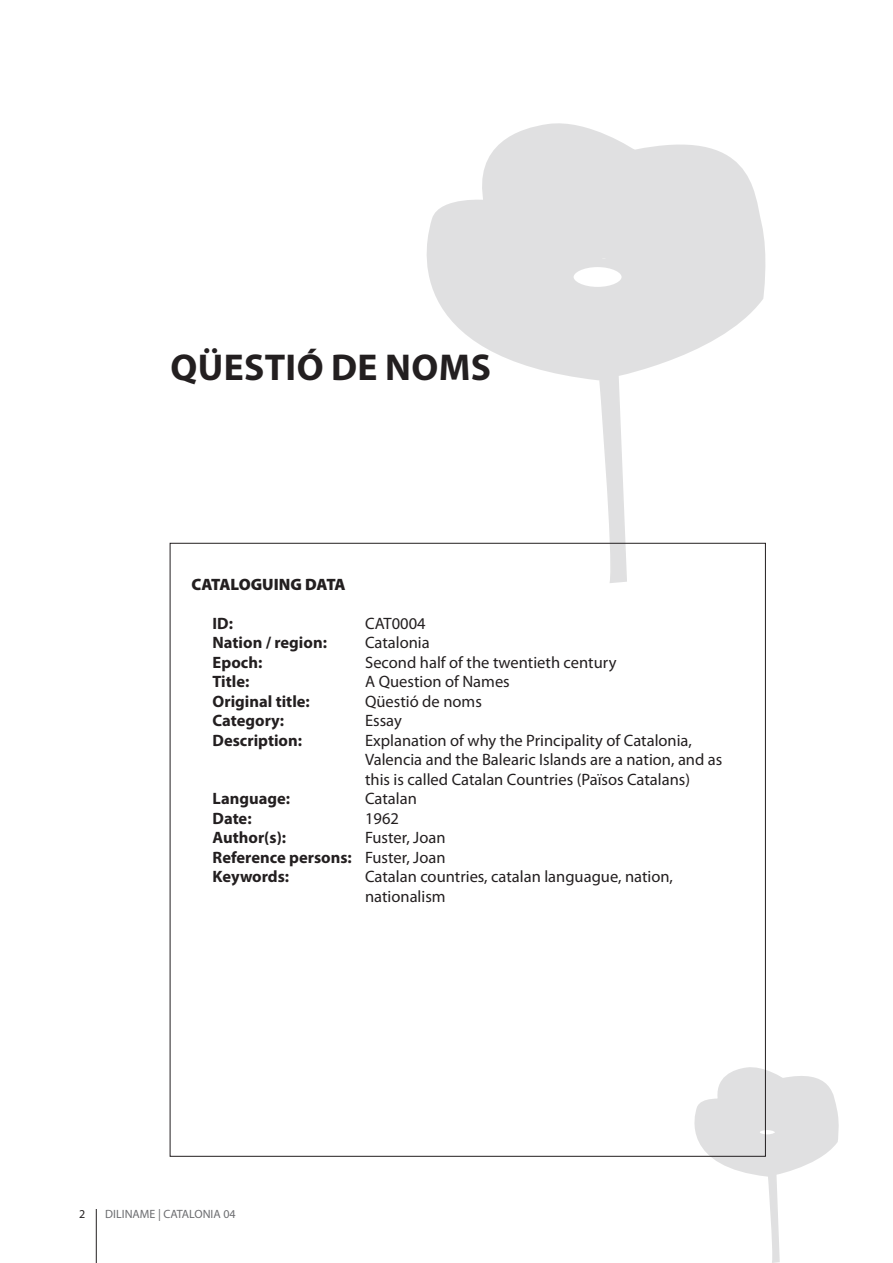
<style>
.page{position:relative;width:893px;height:1263px;background:#fff}
.page>*{position:absolute;margin:0;border:0;box-sizing:border-box;transform-origin:0 0}
.t1{font:700 37.5px "Myriad Pro";letter-spacing:.01em;color:#231f20}
.t2{font:16.5px/19.5px "Myriad Pro";color:#231f20}
.t3{font:700 16.5px/19.5px "Myriad Pro";color:#231f20;text-align:justify}
.t4{font:900 16.5px "Myriad Pro";color:#231f20}
.t5{font:12px "Myriad Pro";color:#6c6d70}
.t6{font:12px "Myriad Pro";color:#231f20}
.s1{font-weight:400}
</style>
<div class="page">
<hr style="left:96px;top:1209px;width:1px;height:54px;background:#231f20">
<svg style="left:694px;top:1067px;width:145px;height:196px"></svg>
<svg style="left:598px;top:384px;width:30px;height:199px"></svg>
<svg style="left:426px;top:123px;width:340px;height:261px"></svg>
<h1 class="t1" style="left:170px;top:343px;width:322px">Qüestió de noms</h1>
<p class="t4" style="left:191px;top:573px;width:156px">CATALOGUING DATA</p>
<p class="t3" style="left:213px;top:613px;width:22px">ID :</p>
<p class="t2" style="left:365px;top:613px;width:62px">CAT0004</p>
<p class="t3" style="left:213px;top:632px;width:116px">Nation / region:</p>
<p class="t2" style="left:365px;top:633px;width:66px">Catalonia</p>
<p class="t3" style="left:213px;top:652px;width:51px">Epoch:</p>
<p class="t2" style="left:365px;top:652px;width:253px">Second half of the twentieth century</p>
<p class="t3" style="left:213px;top:671px;width:38px">Title:</p>
<p class="t2" style="left:365px;top:672px;width:146px">A Question of Names</p>
<p class="t3" style="left:213px;top:691px;width:99px">Original title:</p>
<p class="t2" style="left:365px;top:691px;width:118px">Qüestió de noms</p>
<p class="t3" style="left:213px;top:710px;width:73px">Category:</p>
<p class="t2" style="left:365px;top:711px;width:38px">Essay</p>
<p class="t3" style="left:213px;top:730px;width:91px">Description:</p>
<p class="t2" style="left:365px;top:730px;width:359px">Explanation of why the Principality of Catalonia,<br>Valencia and the Balearic Islands are a nation, and as this is called Catalan Countries (Països Catalans)</p>
<p class="t3" style="left:213px;top:788px;width:79px">Language:</p>
<p class="t2" style="left:365px;top:789px;width:53px">Catalan</p>
<p class="t3" style="left:213px;top:808px;width:41px">Date:</p>
<p class="t2" style="left:365px;top:808px;width:35px">1962</p>
<p class="t3" style="left:213px;top:827px;width:75px">Author(s):</p>
<p class="t3" style="left:213px;top:827px;width:234px;text-indent:152px"><span class="s1">Fuster, Joan </span>Reference persons: <span class="s1">Fuster, Joan </span>Keywords:</p>
<p class="t2" style="left:365px;top:867px;width:309px">Catalan countries, catalan languague, nation, nationalism</p>
<p class="t6" style="left:79px;top:1206px;width:8px">2</p>
<p class="t5" style="left:105px;top:1207px;width:132px">DILINAME | CATALONIA 04</p>
</div>
